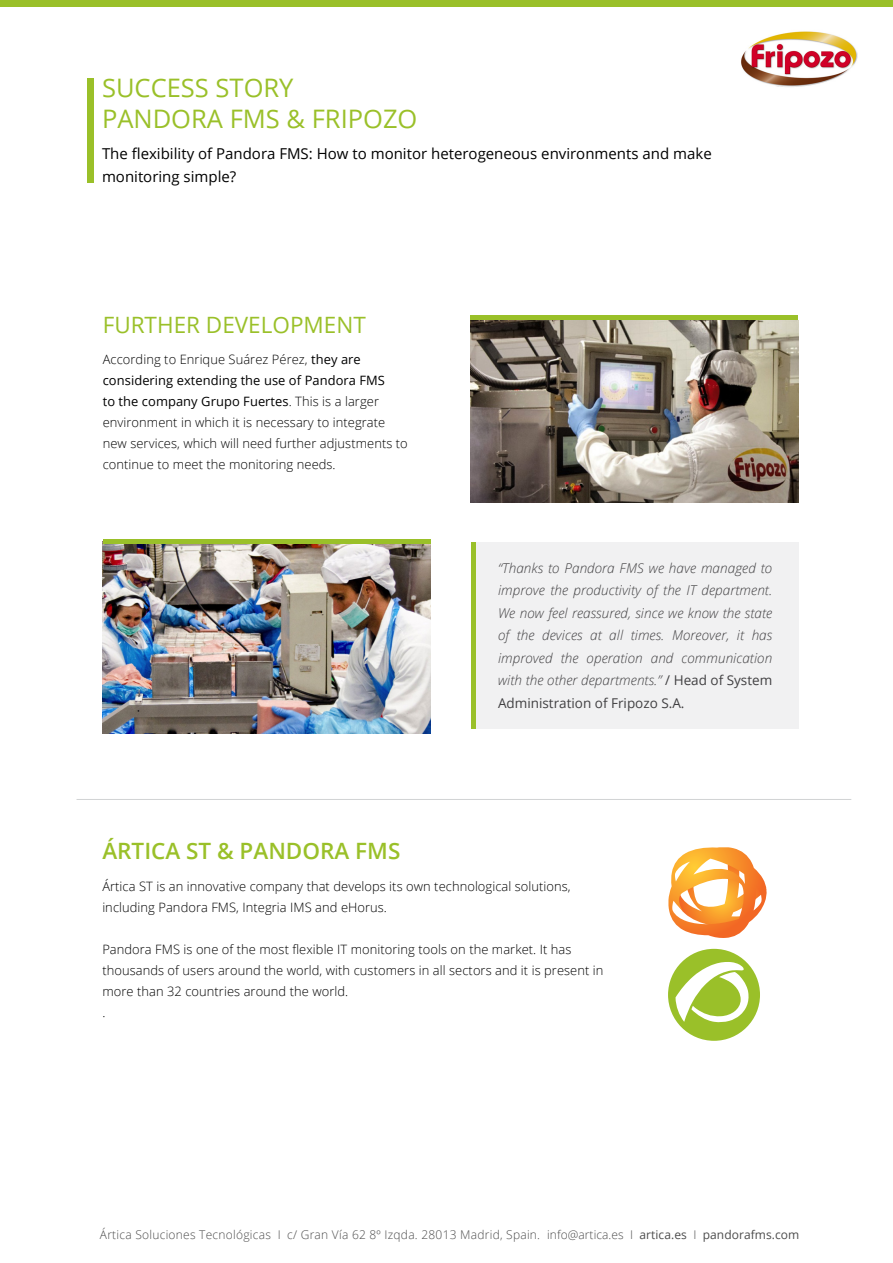
<style>
.page{position:relative;width:893px;height:1263px;background:#fff}
.page>*{position:absolute;margin:0;border:0;box-sizing:border-box;transform-origin:0 0}
.t1{font:25.5px/30.6px "Open Sans";color:#9ac029}
.t2{font:600 22.5px "Open Sans";color:#9ac029}
.t3{font:22.5px "Open Sans";color:#9ac029}
.t4{font:15px/22.5px "Open Sans";color:#000}
.TEXTO_BRUTO{font:italic 300 13.5px/22.5px "Open Sans";letter-spacing:.005em;color:#414042;text-align:justify}
.texto_bruto{font:300 12.9px/21px "Open Sans";letter-spacing:.005em;color:#000}
.t5{font:300 12px "Open Sans";letter-spacing:.02em;color:#4d4d4d}
.s1{font-weight:400}
.s2{font-weight:400;font-style:normal}
</style>
<div class="page">
<div style="left:87px;top:78px;width:6px;height:104px;background:#9ac029"></div>
<img style="left:741px;top:31px;width:117px;height:56px">
<div style="left:0;top:0;width:893px;height:7px;background:#9ac029"></div>
<img style="left:470px;top:320px;width:328px;height:182px">
<div style="left:471px;top:315px;width:327px;height:5px;background:#9ac029"></div>
<svg style="left:668px;top:949px;width:92px;height:92px"></svg>
<svg style="left:668px;top:847px;width:99px;height:91px"></svg>
<img style="left:103px;top:543px;width:327px;height:191px">
<hr style="left:103px;top:539px;width:328px;height:4px;background:#9ac029">
<div style="left:475px;top:542px;width:324px;height:187px;background:#f1f1f2"></div>
<hr style="left:471px;top:542px;width:4px;height:187px;background:#9ac029">
<hr style="left:77px;top:799px;width:774px;height:1px;background:#d1d3d4">
<h1 class="t1" style="left:102px;top:72px;width:317px">SUCCESS STORY<br>PANDORA FMS &amp; FRIPOZO</h1>
<p class="t4" style="left:102px;top:142px;width:611px">The flexibility of Pandora FMS: How to monitor heterogeneous environments and make monitoring simple?</p>
<p class="t3" style="left:103px;top:309px;width:265px">FURTHER DEVELOPMENT</p>
<p class="texto_bruto" style="left:103px;top:349px;width:307px">According to Enrique Suárez Pérez, <span class="s1">they are considering extending the use of Pandora FMS<br>to the company Grupo Fuertes</span>. This is a larger environment in which it is necessary to integrate new services, which will need further adjustments to continue to meet the monitoring needs.</p>
<p class="TEXTO_BRUTO" style="left:498px;top:556px;width:276px">“Thanks to Pandora FMS we have managed to improve the productivity of the IT department.<br>We now feel reassured, since we know the state of the devices at all times. Moreover, it has improved the operation and communication with the other departments.” <span class="s2">/ Head of System Administration of Fripozo S.A.</span></p>
<p class="t2" style="left:102px;top:836px;width:300px">ÁRTICA ST &amp; PANDORA FMS</p>
<p class="texto_bruto" style="left:102px;top:875px;width:470px">Ártica ST is an innovative company that develops its own technological solutions, including Pandora FMS, Integria IMS and eHorus.</p>
<p class="texto_bruto" style="left:102px;top:938px;width:503px">Pandora FMS is one of the most flexible IT monitoring tools on the market. It has thousands of users around the world, with customers in all sectors and it is present in more than 32 countries around the world.</p>
<p class="texto_bruto" style="left:102px;top:1001px;width:5px">.</p>
<p class="t5" style="left:100px;top:1226px;width:701px">Ártica Soluciones Tecnológicas I c/ Gran Vía 62 8º Izqda. 28013 Madrid, Spain. info@artica.es I <span class="s1">artica.es</span> I <span class="s1">pandorafms.com</span></p>
</div>
